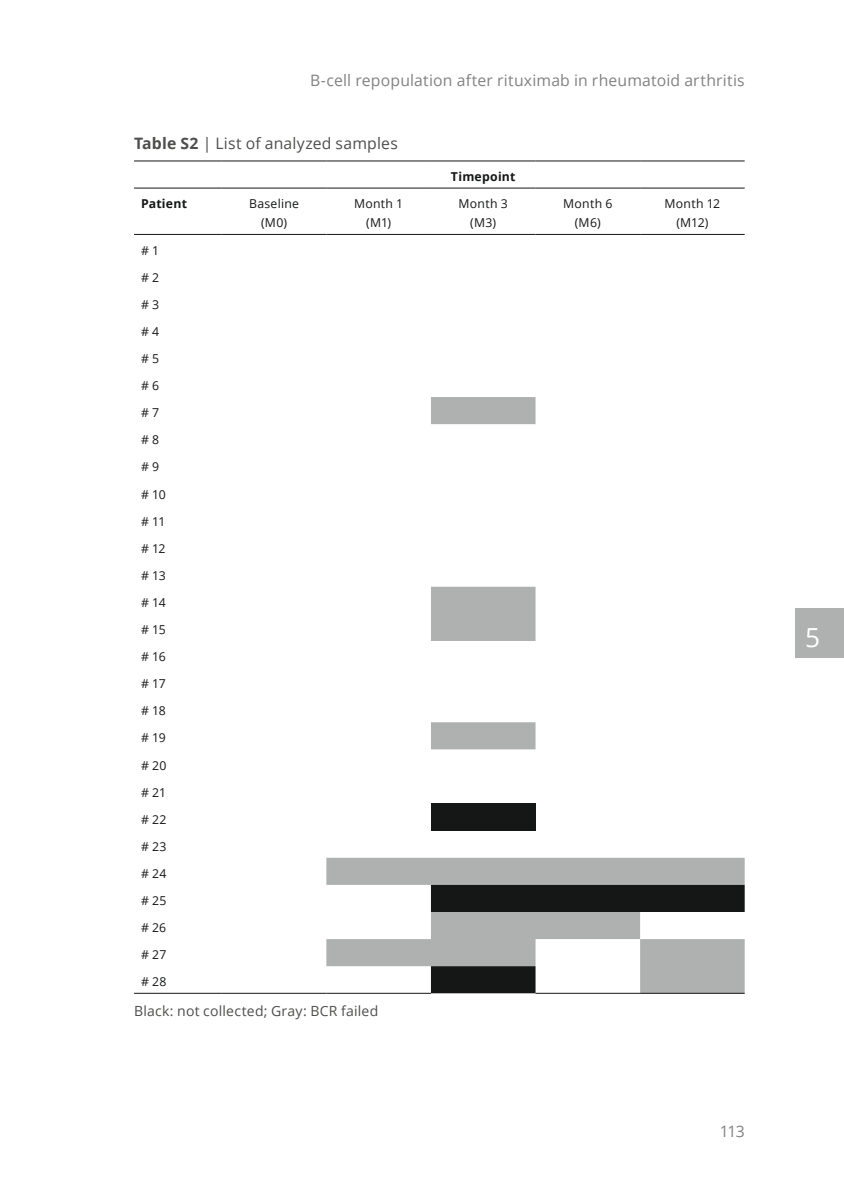
<style>
.page{position:relative;width:844px;height:1191px;background:#fff}
.page>*{position:absolute;margin:0;border:0;box-sizing:border-box;transform-origin:0 0}
.t1{font:26.25px "Open Sans";color:#fff}
.t2{font:15.75px "Open Sans";letter-spacing:.01em;color:#818281}
.t3{font:15.75px "Open Sans";letter-spacing:.01em;color:#4e4e4d}
.t4{font:14px "Open Sans";letter-spacing:.015em;color:#4e4e4d}
.t5{font:12.25px/19.2px "Open Sans";letter-spacing:.02em;color:#151616;text-align:center}
.t6{font:700 12.25px "Open Sans";letter-spacing:.02em;color:#151616}
.s1{font-weight:700}
</style>
<div class="page">
<svg style="left:326px;top:397px;width:418px;height:570px"></svg>
<div style="left:431px;top:803px;width:104px;height:27px;background:#151616"></div>
<svg style="left:431px;top:885px;width:313px;height:108px"></svg>
<hr style="left:134px;top:160px;width:88px;height:1px;background:#151616">
<hr style="left:222px;top:160px;width:104px;height:1px;background:#151616">
<hr style="left:326px;top:160px;width:105px;height:1px;background:#151616">
<hr style="left:431px;top:160px;width:104px;height:1px;background:#151616">
<hr style="left:535px;top:160px;width:105px;height:1px;background:#151616">
<hr style="left:640px;top:160px;width:104px;height:1px;background:#151616">
<hr style="left:134px;top:188px;width:88px;height:1px;background:#151616">
<hr style="left:222px;top:188px;width:104px;height:1px;background:#151616">
<hr style="left:326px;top:188px;width:105px;height:1px;background:#151616">
<hr style="left:431px;top:188px;width:104px;height:1px;background:#151616">
<hr style="left:535px;top:188px;width:105px;height:1px;background:#151616">
<hr style="left:640px;top:188px;width:104px;height:1px;background:#151616">
<hr style="left:134px;top:234px;width:88px;height:1px;background:#151616">
<hr style="left:222px;top:234px;width:104px;height:1px;background:#151616">
<hr style="left:326px;top:234px;width:105px;height:1px;background:#151616">
<hr style="left:431px;top:234px;width:104px;height:1px;background:#151616">
<hr style="left:535px;top:234px;width:105px;height:1px;background:#151616">
<hr style="left:640px;top:234px;width:104px;height:1px;background:#151616">
<hr style="left:134px;top:992px;width:88px;height:1px;background:#151616">
<hr style="left:222px;top:992px;width:104px;height:1px;background:#151616">
<hr style="left:326px;top:992px;width:105px;height:1px;background:#151616">
<hr style="left:535px;top:992px;width:105px;height:1px;background:#151616">
<hr style="left:640px;top:992px;width:104px;height:1px;background:#151616">
<div style="left:795px;top:608px;width:48px;height:49px;background:#afb0b0"></div>
<p class="t2" style="left:310px;top:70px;width:436px">B-cell repopulation after rituximab in rheumatoid arthritis</p>
<p class="t3" style="left:134px;top:132px;width:265px"><span class="s1">Table S2</span> | List of analyzed samples</p>
<p class="t6" style="left:451px;top:168px;width:66px">Timepoint</p>
<p class="t6" style="left:141px;top:195px;width:47px">Patient</p>
<p class="t5" style="left:249px;top:194px;width:51px">Baseline (M0)</p>
<p class="t5" style="left:354px;top:194px;width:51px">Month 1 (M1)</p>
<p class="t5" style="left:458px;top:194px;width:51px">Month 3 (M3)</p>
<p class="t5" style="left:563px;top:194px;width:51px">Month 6 (M6)</p>
<p class="t5" style="left:664px;top:194px;width:57px">Month 12 (M12)</p>
<p class="t5" style="left:141px;top:240px;width:20px"># 1</p>
<p class="t5" style="left:141px;top:267px;width:20px"># 2</p>
<p class="t5" style="left:141px;top:294px;width:20px"># 3</p>
<p class="t5" style="left:141px;top:321px;width:20px"># 4</p>
<p class="t5" style="left:141px;top:348px;width:20px"># 5</p>
<p class="t5" style="left:141px;top:376px;width:20px"># 6</p>
<p class="t5" style="left:141px;top:403px;width:20px"># 7</p>
<p class="t5" style="left:141px;top:430px;width:20px"># 8</p>
<p class="t5" style="left:141px;top:457px;width:20px"># 9</p>
<p class="t5" style="left:141px;top:484px;width:26px"># 10</p>
<p class="t5" style="left:141px;top:511px;width:26px"># 11</p>
<p class="t5" style="left:141px;top:538px;width:26px"># 12</p>
<p class="t5" style="left:141px;top:565px;width:26px"># 13</p>
<p class="t5" style="left:141px;top:592px;width:26px"># 14</p>
<p class="t5" style="left:141px;top:619px;width:26px"># 15</p>
<p class="t5" style="left:141px;top:647px;width:26px"># 16</p>
<p class="t5" style="left:141px;top:674px;width:26px"># 17</p>
<p class="t5" style="left:141px;top:701px;width:26px"># 18</p>
<p class="t5" style="left:141px;top:728px;width:26px"># 19</p>
<p class="t5" style="left:141px;top:755px;width:27px"># 20</p>
<p class="t5" style="left:141px;top:782px;width:27px"># 21</p>
<p class="t5" style="left:141px;top:809px;width:27px"># 22</p>
<p class="t5" style="left:141px;top:836px;width:27px"># 23</p>
<p class="t5" style="left:141px;top:863px;width:27px"># 24</p>
<p class="t5" style="left:141px;top:890px;width:27px"># 25</p>
<p class="t5" style="left:141px;top:917px;width:27px"># 26</p>
<p class="t5" style="left:141px;top:945px;width:27px"># 27</p>
<p class="t5" style="left:141px;top:972px;width:27px"># 28</p>
<p class="t4" style="left:134px;top:1001px;width:246px">Black: not collected; Gray: BCR failed</p>
<p class="t2" style="left:719px;top:1120px;width:26px">113</p>
<h1 class="t1" style="left:805px;top:619px;width:17px">5</h1>
</div>
